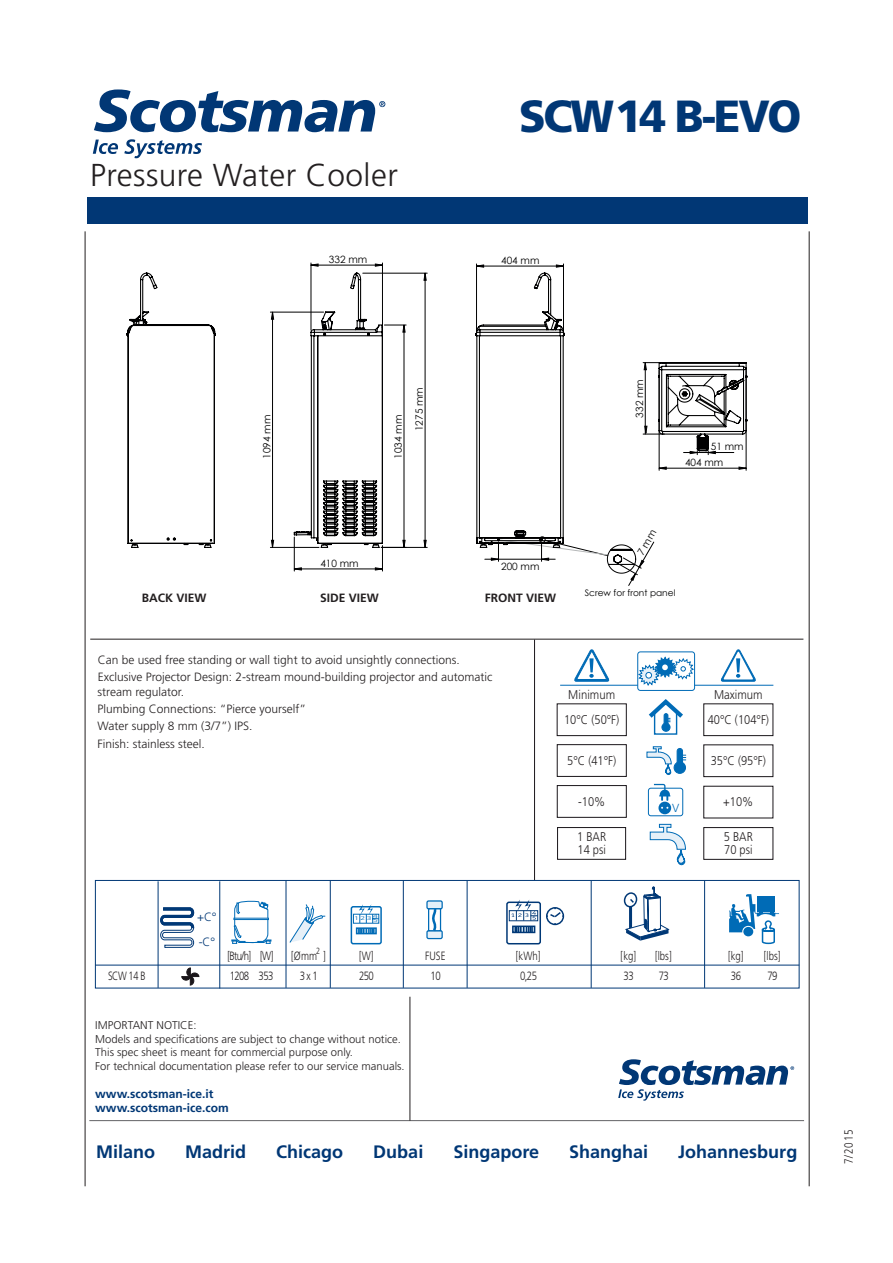
<style>
.page{position:relative;width:893px;height:1263px;background:#fff}
.page>*{position:absolute;margin:0;border:0;box-sizing:border-box;transform-origin:0 0}
.t1{font:900 45px "Frutiger";letter-spacing:-.05em;color:#013775}
.t2{font:300 31.65px "Frutiger";letter-spacing:.015em;color:#231f20}
.t3{font:700 18px "Frutiger";color:#013775}
.t4{font:300 12.6px/12.6px "Frutiger";color:#231f20;scale:.88 1}
.t5{font:300 12.6px "Frutiger";color:#231f20;scale:.9 1}
.t6{font:300 12px/17.4px "Frutiger";color:#231f20}
.t7{font:300 12px/20.7px "Frutiger";color:#231f20;scale:.8 1}
.t8{font:700 12px/14.4px "Frutiger";color:#013775}
.t9{font:700 12px "Frutiger";color:#231f20}
.t10{font:300 12px "Frutiger";color:#231f20;scale:.77 1}
.t11{font:300 12px/25.5px "Frutiger";color:#003876}
.t12{font:300 12px "Frutiger";color:#231f20;scale:.83 1}
.t13{font:300 11.7px "Frutiger";color:#006bb6}
.t14{font:300 11.25px/13.5px "Frutiger";color:#231f20}
.t15{font:10.05px "Century Gothic";color:#000001}
.t16{font:9px "Century Gothic";color:#000001}
.t17{font:300 5.4px "Frutiger";color:#006bb6;scale:1.59 1}
</style>
<div class="page">
<hr style="left:534px;top:640px;width:1px;height:240px;background:#1a161a">
<hr style="left:560px;top:685px;width:213px;height:1px;background:#006bb6">
<div style="left:703px;top:745px;width:70px;height:32px;border:1px solid #1a161a"></div>
<div style="left:703px;top:703px;width:70px;height:33px;border:1px solid #1a161a"></div>
<div style="left:556px;top:703px;width:70px;height:33px;border:1px solid #1a161a"></div>
<div style="left:557px;top:785px;width:69px;height:33px;border:1px solid #1a161a"></div>
<div style="left:557px;top:744px;width:69px;height:33px;border:1px solid #1a161a"></div>
<div style="left:557px;top:827px;width:69px;height:33px;border:1px solid #1a161a"></div>
<div style="left:703px;top:827px;width:70px;height:33px;border:1px solid #1a161a"></div>
<div style="left:637px;top:652px;width:57px;height:39px;border:1px solid #006bb6;border-radius:3px"></div>
<svg style="left:637px;top:656px;width:57px;height:30px"></svg>
<svg style="left:574px;top:649px;width:36px;height:33px"></svg>
<svg style="left:720px;top:649px;width:36px;height:33px"></svg>
<hr style="left:95px;top:965px;width:704px;height:1px;background:#003876">
<div style="left:95px;top:880px;width:704px;height:108px;border:1px solid #003876"></div>
<hr style="left:158px;top:881px;width:1px;height:107px;background:#003876">
<hr style="left:219px;top:881px;width:1px;height:108px;background:#003876">
<hr style="left:704px;top:881px;width:1px;height:107px;background:#003876">
<hr style="left:403px;top:881px;width:1px;height:107px;background:#003876">
<hr style="left:330px;top:881px;width:1px;height:107px;background:#003876">
<hr style="left:285px;top:881px;width:1px;height:107px;background:#003876">
<hr style="left:590px;top:881px;width:1px;height:107px;background:#003876">
<hr style="left:466px;top:881px;width:1px;height:107px;background:#003876">
<svg style="left:181px;top:967px;width:19px;height:19px"></svg>
<svg style="left:160px;top:907px;width:34px;height:41px"></svg>
<svg style="left:729px;top:894px;width:50px;height:51px"></svg>
<div style="left:427px;top:931px;width:15px;height:8px;background:#e6f0f8;border-radius:2px"></div>
<div style="left:426px;top:930px;width:17px;height:9px;border:1px solid #006bb6;border-radius:2px"></div>
<div style="left:427px;top:901px;width:15px;height:8px;background:#e6f0f8;border-radius:2px"></div>
<div style="left:426px;top:900px;width:17px;height:9px;border:1px solid #006bb6;border-radius:2px"></div>
<div style="left:428px;top:908px;width:13px;height:23px;border:1px solid #006bb6"></div>
<svg style="left:429px;top:907px;width:9px;height:25px"></svg>
<svg style="left:231px;top:901px;width:41px;height:43px"></svg>
<svg style="left:289px;top:904px;width:37px;height:39px"></svg>
<div style="left:350px;top:906px;width:32px;height:38px;border:2px solid #006bb6;border-radius:2px"></div>
<div style="left:353px;top:914px;width:26px;height:9px;border:1px solid #006bb6"></div>
<svg style="left:356px;top:927px;width:21px;height:7px"></svg>
<svg style="left:358px;top:904px;width:21px;height:29px"></svg>
<div style="left:546px;top:907px;width:18px;height:18px;border:2px solid #003876;border-radius:50%"></div>
<svg style="left:546px;top:908px;width:17px;height:16px"></svg>
<div style="left:506px;top:902px;width:35px;height:42px;border:2px solid #003876;border-radius:2px"></div>
<div style="left:509px;top:910px;width:29px;height:11px;border:1px solid #003876"></div>
<div style="left:512px;top:926px;width:23px;height:7px;background:#003876"></div>
<svg style="left:511px;top:900px;width:26px;height:32px"></svg>
<div style="left:623px;top:892px;width:14px;height:16px;border:2px solid #003876;border-radius:50%"></div>
<svg style="left:625px;top:699px;width:89px;height:261px"></svg>
<div style="left:88px;top:197px;width:720px;height:27px;background:#013775"></div>
<svg style="left:94px;top:89px;width:291px;height:43px"></svg>
<svg style="left:93px;top:140px;width:25px;height:14px"></svg>
<svg style="left:124px;top:139px;width:78px;height:19px"></svg>
<hr style="left:90px;top:639px;width:713px;height:1px;background:#231f20">
<hr style="left:89px;top:1120px;width:715px;height:1px;background:#636366">
<hr style="left:85px;top:231px;width:1px;height:955px;background:#231f20">
<hr style="left:808px;top:231px;width:1px;height:955px;background:#231f20">
<hr style="left:409px;top:997px;width:1px;height:124px;background:#231f20">
<svg style="left:618px;top:1059px;width:176px;height:42px"></svg>
<hr style="left:363px;top:273px;width:64px;height:1px;background:#000001">
<hr style="left:381px;top:547px;width:46px;height:1px;background:#000001">
<hr style="left:272px;top:312px;width:1px;height:235px;background:#000001">
<hr style="left:270px;top:547px;width:49px;height:1px;background:#000001">
<hr style="left:270px;top:312px;width:53px;height:1px;background:#000001">
<svg style="left:423px;top:272px;width:4px;height:276px"></svg>
<svg style="left:270px;top:540px;width:4px;height:8px"></svg>
<svg style="left:270px;top:311px;width:4px;height:9px"></svg>
<svg style="left:293px;top:263px;width:113px;height:308px"></svg>
<svg style="left:126px;top:272px;width:90px;height:276px"></svg>
<svg style="left:475px;top:264px;width:273px;height:322px"></svg>
<h2 class="t2" style="left:90px;top:157px;width:309px">Pressure Water Cooler</h2>
<p class="t15" style="left:329px;top:253px;width:40px">332 mm</p>
<h1 class="t1" style="left:519px;top:89px;width:284px">SCW14 B-EVO</h1>
<p class="t15" style="left:501px;top:254px;width:40px">404 mm</p>
<p class="t15" style="left:260px;top:459px;width:45px;rotate:-90deg">1094 mm</p>
<p class="t15" style="left:392px;top:459px;width:45px;rotate:-90deg">1034 mm</p>
<p class="t15" style="left:413px;top:431px;width:45px;rotate:-90deg">1275 mm</p>
<p class="t15" style="left:633px;top:418px;width:40px;rotate:-90deg">332 mm</p>
<p class="t15" style="left:711px;top:441px;width:34px">51 mm</p>
<p class="t15" style="left:685px;top:456px;width:40px">404 mm</p>
<p class="t15" style="left:320px;top:557px;width:40px">410 mm</p>
<p class="t15" style="left:501px;top:560px;width:40px">200 mm</p>
<p class="t9" style="left:142px;top:591px;width:66px">BACK VIEW</p>
<p class="t9" style="left:320px;top:591px;width:60px">SIDE VIEW</p>
<p class="t9" style="left:485px;top:591px;width:73px">FRONT VIEW</p>
<p class="t16" style="left:584px;top:587px;width:92px">Screw for front panel</p>
<p class="t6" style="left:98px;top:651px;width:396px">Can be used free standing or wall tight to avoid unsightly connections.<br>Exclusive Projector Design: 2-stream mound-building projector and automatic</p>
<p class="t6" style="left:97px;top:683px;width:210px">stream regulator.<br>Plumbing Connections: “Pierce yourself”<br>Water supply 8 mm (3/7”) IPS.<br>Finish: stainless steel.</p>
<p class="t5" style="left:568px;top:688px;width:54px">Minimum</p>
<p class="t5" style="left:714px;top:687px;width:56px">Maximum</p>
<p class="t4" style="left:564px;top:713px;width:64px">10°C (50°F)</p>
<p class="t4" style="left:707px;top:713px;width:71px">40°C (104°F)</p>
<p class="t4" style="left:567px;top:754px;width:57px">5°C (41°F)</p>
<p class="t4" style="left:578px;top:795px;width:32px">-10%</p>
<p class="t4" style="left:723px;top:795px;width:36px">+10%</p>
<p class="t4" style="left:710px;top:754px;width:64px">35°C (95°F)</p>
<p class="t13" style="left:672px;top:801px;width:9px">V</p>
<p class="t4" style="left:577px;top:830px;width:34px">1 BAR<br>14 psi</p>
<p class="t4" style="left:723px;top:830px;width:34px">5 BAR<br>70 psi</p>
<p class="t10" style="left:108px;top:969px;width:50px">SCW 14 B</p>
<p class="t11" style="left:197px;top:904px;width:21px">+C° -C°</p>
<p class="t17" style="left:354px;top:915px;width:16px">1234</p>
<p class="t17" style="left:373px;top:917px;width:4px">5</p>
<p class="t7" style="left:291px;top:945px;width:45px">[Ømm ]<sup>2</sup></p>
<p class="t7" style="left:227px;top:945px;width:31px">[Btu/h]</p>
<p class="t7" style="left:425px;top:945px;width:27px">FUSE</p>
<p class="t7" style="left:230px;top:966px;width:26px">1208</p>
<p class="t7" style="left:258px;top:945px;width:20px">[W]<br>353</p>
<p class="t7" style="left:359px;top:945px;width:19px">[W]</p>
<p class="t7" style="left:300px;top:966px;width:24px">3 x 1</p>
<p class="t7" style="left:359px;top:966px;width:20px">250</p>
<p class="t7" style="left:430px;top:966px;width:14px">10</p>
<p class="t7" style="left:516px;top:945px;width:32px">[kWh]</p>
<p class="t7" style="left:620px;top:945px;width:21px">[kg]</p>
<p class="t7" style="left:655px;top:945px;width:22px">[lbs]</p>
<p class="t7" style="left:728px;top:945px;width:21px">[kg]</p>
<p class="t7" style="left:764px;top:945px;width:22px">[lbs]</p>
<p class="t7" style="left:520px;top:966px;width:23px">0,25</p>
<p class="t7" style="left:623px;top:966px;width:14px">33</p>
<p class="t7" style="left:658px;top:966px;width:14px">73</p>
<p class="t7" style="left:731px;top:966px;width:14px">36</p>
<p class="t7" style="left:767px;top:966px;width:14px">79</p>
<p class="t14" style="left:95px;top:1019px;width:311px">IMPORTANT NOTICE:<br>Models and specifications are subject to change without notice.<br>This spec sheet is meant for commercial purpose only.<br>For technical documentation please refer to our service manuals.</p>
<p class="t8" style="left:95px;top:1086px;width:135px">www.scotsman-ice.it www.scotsman-ice.com</p>
<h3 class="t3" style="left:96px;top:1141px;width:61px">Milano</h3>
<h3 class="t3" style="left:185px;top:1141px;width:63px">Madrid</h3>
<h3 class="t3" style="left:276px;top:1141px;width:68px">Chicago</h3>
<h3 class="t3" style="left:373px;top:1141px;width:52px">Dubai</h3>
<h3 class="t3" style="left:453px;top:1141px;width:87px">Singapore</h3>
<h3 class="t3" style="left:569px;top:1141px;width:81px">Shanghai</h3>
<h3 class="t3" style="left:678px;top:1141px;width:120px">Johannesburg</h3>
<p class="t12" style="left:841px;top:1164px;width:44px;rotate:-90deg">7/2015</p>
</div>
